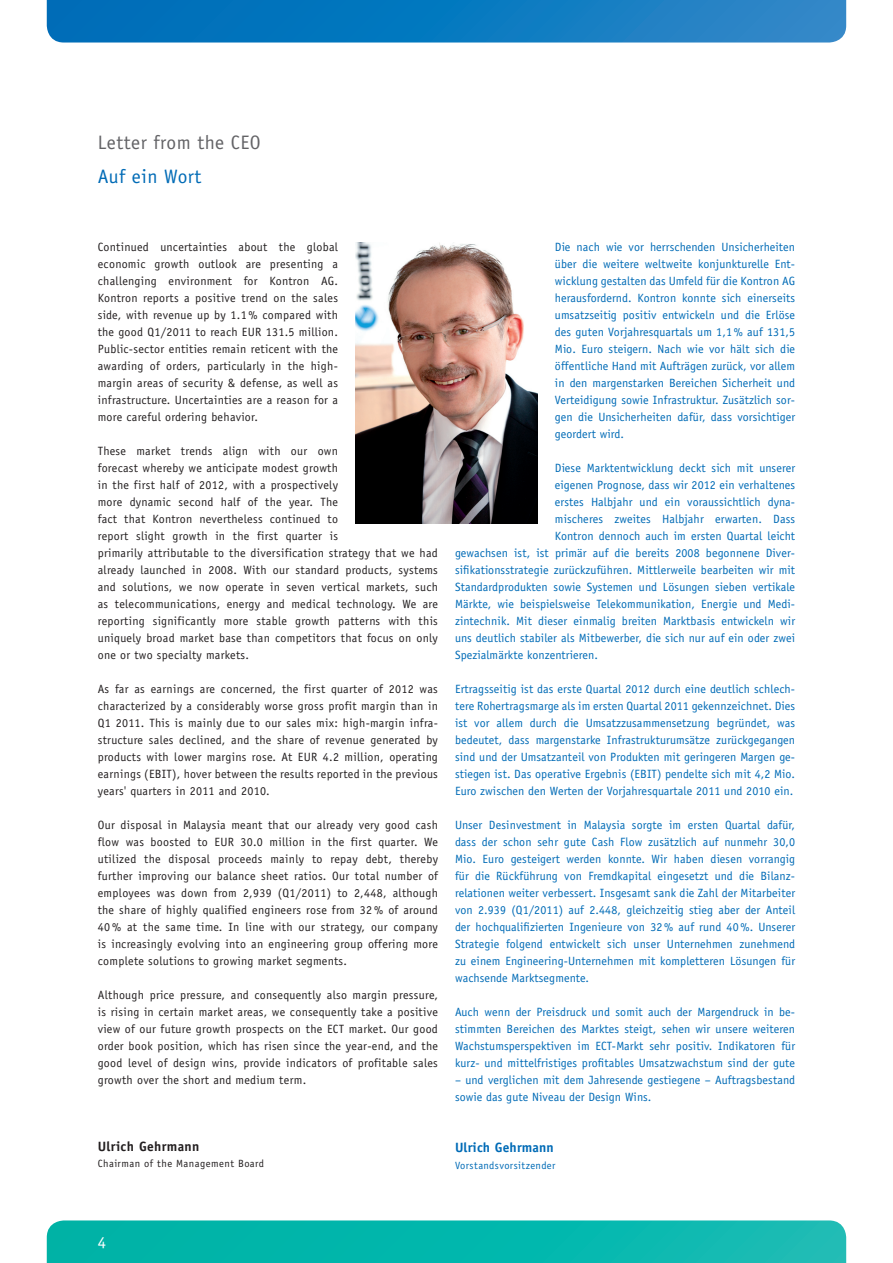
<style>
.page{position:relative;width:893px;height:1263px;background:#fff}
.page>*{position:absolute;margin:0;border:0;box-sizing:border-box;transform-origin:0 0}
.t1{font:19.5px "Officina Sans";letter-spacing:.025em;color:#636366}
.t2{font:19.5px "Officina Sans";letter-spacing:.025em;color:#006bb6}
.t3{font:16.5px "Officina Sans";color:#fff}
.t4{font:700 13.5px "Officina Sans";letter-spacing:.025em;color:#231f20}
.t5{font:700 13.5px "Officina Sans";letter-spacing:.01em;color:#006bb6}
.t6{font:12px/17px "Officina Sans";letter-spacing:.01em;color:#006bb6;text-align:justify}
.t7{font:12px/17px "Officina Sans";letter-spacing:.025em;color:#231f20;text-align:justify}
.t8{font:10.5px "Officina Sans";letter-spacing:.045em;color:#231f20}
.t9{font:10.5px "Officina Sans";letter-spacing:.03em;color:#006bb6}
</style>
<div class="page">
<svg style="left:47px;top:0;width:799px;height:43px;background:#127bc0"></svg>
<svg style="left:47px;top:1220px;width:799px;height:43px;background:#09b8ad"></svg>
<img style="left:355px;top:242px;width:183px;height:281px">
<h1 class="t1" style="left:98px;top:135px;width:165px">Letter from the CEO</h1>
<h1 class="t2" style="left:98px;top:169px;width:105px">Auf ein Wort</h1>
<p class="t7" style="left:98px;top:239px;width:242px">Continued uncertainties about the global economic growth outlook are presenting a challenging environment for Kontron AG.<br>Kontron reports a positive trend on the sales side, with revenue up by 1.1 % compared with the good Q1/2011 to reach EUR 131.5 million.<br>Public-sector entities remain reticent with the awarding of orders, particularly in the high&shy;margin areas of security &amp; defense, as well as infrastructure. Uncertainties are a reason for a more careful ordering behavior.</p>
<p class="t7" style="left:98px;top:443px;width:342px;text-align:left">These market trends align with our own<br>forecast whereby we anticipate modest growth<br>in the first half of 2012, with a prospectively<br>more dynamic second half of the year. The<br>fact that Kontron nevertheless continued to<br>report slight growth in the first quarter is<br>primarily attributable to the diversification strategy that we had already launched in 2008. With our standard products, systems and solutions, we now operate in seven vertical markets, such as telecommunications, energy and medical technology. We are reporting significantly more stable growth patterns with this uniquely broad market base than competitors that focus on only one or two specialty markets.</p>
<p class="t7" style="left:98px;top:682px;width:342px">As far as earnings are concerned, the first quarter of 2012 was characterized by a considerably worse gross profit margin than in Q1 2011. This is mainly due to our sales mix: high-margin infra&shy;structure sales declined, and the share of revenue generated by products with lower margins rose. At EUR 4.2 million, operating earnings (EBIT), hover between the results reported in the previous years' quarters in 2011 and 2010.</p>
<p class="t7" style="left:98px;top:818px;width:342px">Our disposal in Malaysia meant that our already very good cash flow was boosted to EUR 30.0 million in the first quarter. We utilized the disposal proceeds mainly to repay debt, thereby further improving our balance sheet ratios. Our total number of employees was down from 2,939 (Q1/2011) to 2,448, although the share of highly qualified engineers rose from 32 % of around 40 % at the same time. In line with our strategy, our company is increasingly evolving into an engineering group offering more complete solutions to growing market segments.</p>
<p class="t7" style="left:98px;top:988px;width:342px">Although price pressure, and consequently also margin pressure, is rising in certain market areas, we consequently take a positive view of our future growth prospects on the ECT market. Our good order book position, which has risen since the year-end, and the good level of design wins, provide indicators of profitable sales growth over the short and medium term.</p>
<p class="t4" style="left:98px;top:1141px;width:103px">Ulrich Gehrmann</p>
<p class="t8" style="left:98px;top:1160px;width:168px">Chairman of the Management Board</p>
<p class="t6" style="left:555px;top:239px;width:242px">Die nach wie vor herrschenden Unsicherheiten über die weitere weltweite konjunkturelle Ent&shy;wicklung gestalten das Umfeld für die Kontron AG herausfordernd. Kontron konnte sich einerseits umsatzseitig positiv entwickeln und die Erlöse des guten Vorjahresquartals um 1,1 % auf 131,5<br>Mio. Euro steigern. Nach wie vor hält sich die öffentliche Hand mit Aufträgen zurück, vor allem in den margenstarken Bereichen Sicherheit und Verteidigung sowie Infrastruktur. Zusätzlich sor&shy;gen die Unsicherheiten dafür, dass vorsichtiger geordert wird.</p>
<p class="t6" style="left:555px;top:460px;width:242px">Diese Marktentwicklung deckt sich mit unserer</p>
<p class="t6" style="left:555px;top:477px;width:242px">eigenen Prognose, dass wir 2012 ein verhaltenes</p>
<p class="t6" style="left:555px;top:494px;width:242px">erstes Halbjahr und ein voraussichtlich dyna-</p>
<p class="t6" style="left:555px;top:511px;width:242px">mischeres zweites Halbjahr erwarten. Dass</p>
<p class="t6" style="left:555px;top:528px;width:242px">Kontron dennoch auch im ersten Quartal leicht</p>
<p class="t6" style="left:455px;top:545px;width:342px">gewachsen ist, ist primär auf die bereits 2008 begonnene Diver-</p>
<p class="t6" style="left:455px;top:562px;width:342px">sifikationsstrategie zurückzuführen. Mittlerweile bearbeiten wir mit</p>
<p class="t6" style="left:455px;top:579px;width:342px">Standardprodukten sowie Systemen und Lösungen sieben vertikale</p>
<p class="t6" style="left:455px;top:596px;width:342px">Märkte, wie beispielsweise Telekommunikation, Energie und Medi-</p>
<p class="t6" style="left:455px;top:613px;width:342px">zintechnik. Mit dieser einmalig breiten Marktbasis entwickeln wir</p>
<p class="t6" style="left:455px;top:631px;width:342px">uns deutlich stabiler als Mitbewerber, die sich nur auf ein oder zwei</p>
<p class="t6" style="left:455px;top:648px;width:145px">Spezialmärkte konzentrieren.</p>
<p class="t6" style="left:455px;top:682px;width:342px">Ertragsseitig ist das erste Quartal 2012 durch eine deutlich schlech&shy;tere Rohertragsmarge als im ersten Quartal 2011 gekennzeichnet. Dies ist vor allem durch die Umsatzzusammensetzung begründet, was bedeutet, dass margenstarke Infrastrukturumsätze zurückgegangen sind und der Umsatzanteil von Produkten mit geringeren Margen ge&shy;stiegen ist. Das operative Ergebnis (EBIT) pendelte sich mit 4,2 Mio.<br>Euro zwischen den Werten der Vorjahresquartale 2011 und 2010 ein.</p>
<p class="t6" style="left:455px;top:818px;width:342px">Unser Desinvestment in Malaysia sorgte im ersten Quartal dafür, dass der schon sehr gute Cash Flow zusätzlich auf nunmehr 30,0<br>Mio. Euro gesteigert werden konnte. Wir haben diesen vorrangig für die Rückführung von Fremdkapital eingesetzt und die Bilanz&shy;relationen weiter verbessert. Insgesamt sank die Zahl der Mitarbeiter von 2.939 (Q1/2011) auf 2.448, gleichzeitig stieg aber der Anteil der hochqualifizierten Ingenieure von 32 % auf rund 40 %. Unserer Strategie folgend entwickelt sich unser Unternehmen zunehmend zu einem Engineering-Unternehmen mit kompletteren Lösungen für wachsende Marktsegmente.</p>
<p class="t6" style="left:455px;top:1005px;width:342px">Auch wenn der Preisdruck und somit auch der Margendruck in be&shy;stimmten Bereichen des Marktes steigt, sehen wir unsere weiteren Wachstumsperspektiven im ECT-Markt sehr positiv. Indikatoren für kurz- und mittelfristiges profitables Umsatzwachstum sind der gute</p>
<p class="t6" style="left:455px;top:1073px;width:342px">– und verglichen mit dem Jahresende gestiegene – Auftragsbestand sowie das gute Niveau der Design Wins.</p>
<p class="t5" style="left:455px;top:1143px;width:100px">Ulrich Gehrmann</p>
<p class="t9" style="left:455px;top:1161px;width:102px">Vorstandsvorsitzender</p>
<h2 class="t3" style="left:98px;top:1236px;width:10px">4</h2>
</div>
